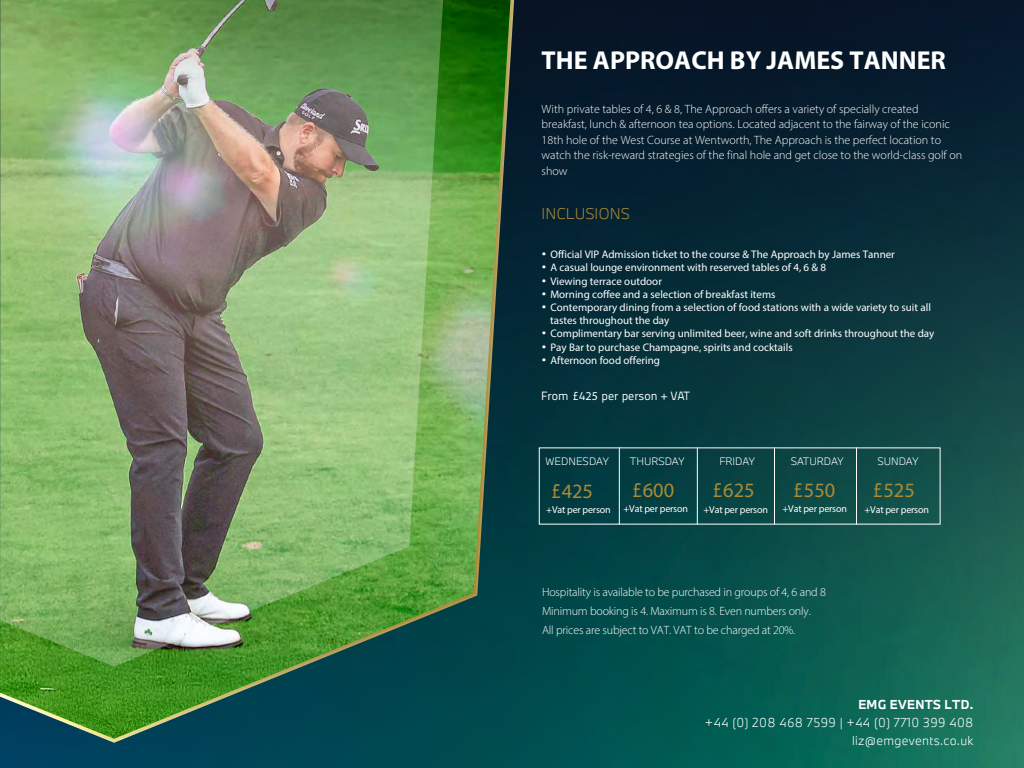
<style>
.page{position:relative;width:1024px;height:768px;background:#fff}
.page>*{position:absolute;margin:0;border:0;box-sizing:border-box;transform-origin:0 0}
.t1{font:700 26px "Myriad Pro";color:#fff}
.t2{font:20.4px "Myriad Pro";color:#ad8a35}
.t3{font:300 14.4px "BMW Type Next Latin";color:#ad8a35}
.t4{font:300 12px/15.6px "Myriad Pro";color:#fff}
.t5{font:300 12px/18px "BMW Type Next Latin";letter-spacing:.03em;color:#fff;text-align:right}
.t6{font:12px "Titillium Text 15 L 400 wt";color:#fff}
.t7{font:700 12px "BMW Type Next Latin";letter-spacing:.03em;color:#fff}
.t8{font:11px/13.2px "Myriad Pro";color:#fff}
.t9{font:10px "Myriad Pro";letter-spacing:-.015em;color:#fff}
.t10{font:300 10px "BMW Type Next Latin";color:#fff}
.s1{font-family:"BMW Type Next Latin";font-weight:300}
.s2{font-family:"Myriad Pro"}
.s3{font-family:"Titillium Text 15 L 400 wt"}
</style>
<div class="page">
<img style="left:0;top:0;width:1024px;height:768px">
<img style="left:0;top:0;width:523px;height:741px">
<hr style="left:619px;top:448px;width:1px;height:76px;background:#fff">
<hr style="left:697px;top:448px;width:1px;height:76px;background:#fff">
<hr style="left:774px;top:448px;width:1px;height:76px;background:#fff">
<hr style="left:856px;top:448px;width:1px;height:76px;background:#fff">
<h1 class="t1" style="left:542px;top:43px;width:406px">THE APPROACH BY JAMES TANNER</h1>
<p class="t4" style="left:542px;top:101px;width:422px">With private tables of 4, 6 &amp; 8, The Approach offers a variety of specially created breakfast, lunch &amp; afternoon tea options. Located adjacent to the fairway of the iconic 18th hole of the West Course at Wentworth, The Approach is the perfect location to watch the risk-reward strategies of the final hole and get close to the world-class golf on show</p>
<p class="t3" style="left:542px;top:204px;width:90px">INCLUSIONS</p>
<p class="t8" style="left:542px;top:248px;width:355px"><span class="s1">•</span> Official VIP Admission ticket to the course &amp; The Approach by James Tanner</p>
<p class="t8" style="left:542px;top:261px;width:286px"><span class="s1">•</span> A casual lounge environment with reserved tables of 4, 6 &amp; 8</p>
<p class="t8" style="left:542px;top:274px;width:122px"><span class="s1">•</span> Viewing terrace outdoor</p>
<p class="t8" style="left:542px;top:287px;width:235px"><span class="s1">•</span> Morning coffee and a selection of breakfast items</p>
<p class="t8" style="left:550px;top:301px;width:382px;text-indent:-9px"><span class="s1">•</span> Contemporary dining from a selection of food stations with a wide variety to suit all tastes throughout the day</p>
<p class="t8" style="left:542px;top:327px;width:394px"><span class="s1">•</span> Complimentary bar serving unlimited beer, wine and soft drinks throughout the day</p>
<p class="t8" style="left:542px;top:340px;width:253px"><span class="s1">•</span> Pay Bar to purchase Champagne, spirits and cocktails</p>
<p class="t8" style="left:542px;top:353px;width:120px"><span class="s1">•</span> Afternoon food offering</p>
<p class="t6" style="left:541px;top:389px;width:150px">From £4<span class="s2">25</span> per person + VAT</p>
<p class="t10" style="left:546px;top:455px;width:65px">WEDNESDAY</p>
<h2 class="t2" style="left:550px;top:479px;width:45px"><span class="s3">£</span>425</h2>
<p class="t10" style="left:630px;top:455px;width:56px">THURSDAY</p>
<h2 class="t2" style="left:631px;top:478px;width:45px"><span class="s3">£</span>600</h2>
<p class="t10" style="left:719px;top:455px;width:37px">FRIDAY</p>
<h2 class="t2" style="left:712px;top:478px;width:45px"><span class="s3">£</span>625</h2>
<p class="t10" style="left:791px;top:455px;width:55px">SATURDAY</p>
<h2 class="t2" style="left:792px;top:478px;width:45px"><span class="s3">£</span>550</h2>
<p class="t10" style="left:877px;top:455px;width:43px">SUNDAY</p>
<h2 class="t2" style="left:872px;top:478px;width:45px"><span class="s3">£</span>525</h2>
<p class="t9" style="left:546px;top:503px;width:66px">+Vat per person</p>
<p class="t9" style="left:624px;top:503px;width:66px">+Vat per person</p>
<p class="t9" style="left:704px;top:504px;width:66px">+Vat per person</p>
<p class="t9" style="left:783px;top:503px;width:66px">+Vat per person</p>
<p class="t9" style="left:865px;top:504px;width:66px">+Vat per person</p>
<p class="t4" style="left:542px;top:582px;width:285px;line-height:19.2px">Hospitality is available to be purchased in groups of 4, 6 and 8<br>Minimum booking is 4. Maximum is 8. Even numbers only.<br>All prices are subject to VAT. VAT to be charged at 20%.</p>
<p class="t7" style="left:858px;top:696px;width:117px">EMG EVENTS LTD.</p>
<p class="t5" style="left:705px;top:713px;width:270px">+44 (0) 208 468 7599 | +44 (0) 7710 399 408 liz@emgevents.co.uk</p>
</div>
